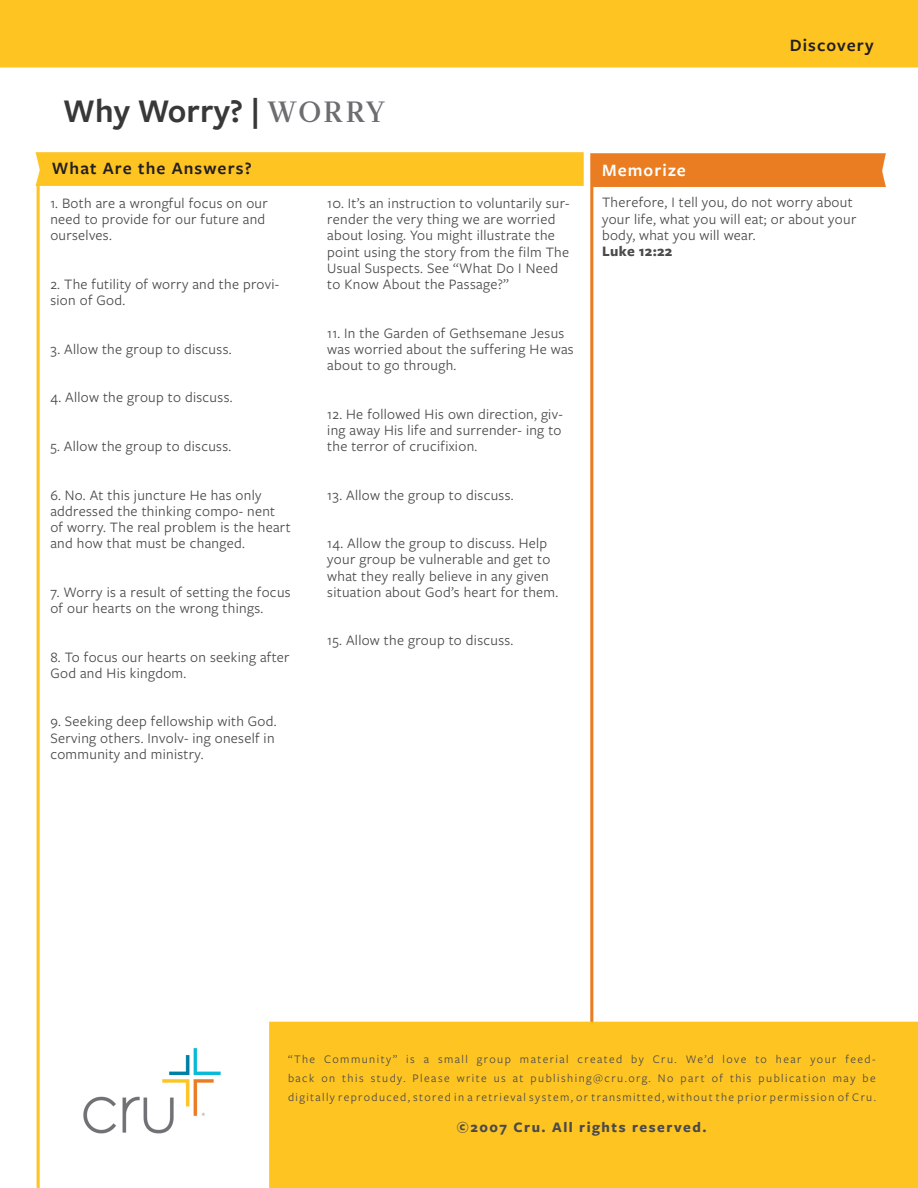
<style>
.page{position:relative;width:918px;height:1188px;background:#fff}
.page>*{position:absolute;margin:0;border:0;box-sizing:border-box;transform-origin:0 0}
.t1{font:600 34.35px "Freight Sans Pro";color:#383839}
.t2{font:600 18px "Freight Sans Pro";letter-spacing:.06em;color:#231f20}
.t3{font:600 18px "Freight Sans Pro";letter-spacing:.06em;color:#fff}
.t4{font:15px/16.2px "Freight Sans Pro";letter-spacing:.02em;color:#494a4b}
.t5{font:700 15px "Freight Sans Pro";letter-spacing:.1em;color:#494a4b}
.t6{font:12px/19.2px "Freight Sans Pro";letter-spacing:.12em;color:#494a4b}
.s1{font-family:"Leitura Roman 3";font-weight:400;font-size:29.25px;color:#6c6d70}
</style>
<div class="page">
<img style="left:0;top:0;width:918px;height:1188px">
<p class="t1" style="left:63px;top:88px;width:323px">Why Worry? | <span class="s1">WORRY</span></p>
<p class="t2" style="left:790px;top:33px;width:85px">Discovery</p>
<p class="t2" style="left:52px;top:156px;width:201px">What Are the Answers?</p>
<p class="t3" style="left:602px;top:158px;width:85px">Memorize</p>
<p class="t4" style="left:50px;top:194px;width:219px">1. Both are a wrongful focus on our need to provide for our future and ourselves.</p>
<p class="t4" style="left:50px;top:275px;width:230px">2. The futility of worry and the provi&shy;sion of God.</p>
<p class="t4" style="left:50px;top:340px;width:183px">3. Allow the group to discuss.</p>
<p class="t4" style="left:50px;top:389px;width:184px">4. Allow the group to discuss.</p>
<p class="t4" style="left:50px;top:437px;width:182px">5. Allow the group to discuss.</p>
<p class="t4" style="left:50px;top:486px;width:242px">6. No. At this juncture He has only addressed the thinking compo- nent of worry. The real problem is the heart and how that must be changed.</p>
<p class="t4" style="left:50px;top:583px;width:242px">7. Worry is a result of setting the focus of our hearts on the wrong things.</p>
<p class="t4" style="left:50px;top:648px;width:241px">8. To focus our hearts on seeking after<br>God and His kingdom.</p>
<p class="t4" style="left:50px;top:713px;width:228px">9. Seeking deep fellowship with God.<br>Serving others. Involv- ing oneself in community and ministry.</p>
<p class="t4" style="left:602px;top:194px;width:256px">Therefore, I tell you, do not worry about your life, what you will eat; or about your body, what you will wear.</p>
<p class="t5" style="left:602px;top:241px;width:72px">Luke 12:22</p>
<p class="t4" style="left:327px;top:194px;width:244px">10. It’s an instruction to voluntarily sur&shy;render the very thing we are worried about losing. You might illustrate the point using the story from the film The Usual Suspects. See “What Do I Need to Know About the Passage?”</p>
<p class="t4" style="left:327px;top:324px;width:248px">11. In the Garden of Gethsemane Jesus was worried about the suffering He was about to go through.</p>
<p class="t4" style="left:327px;top:405px;width:237px;text-align:justify">12. He followed His own direction, giv&shy;ing away His life and surrender- ing to the terror of crucifixion.</p>
<p class="t4" style="left:327px;top:486px;width:188px">13. Allow the group to discuss.</p>
<p class="t4" style="left:327px;top:535px;width:232px">14. Allow the group to discuss. Help your group be vulnerable and get to what they really believe in any given situation about God’s heart for them.</p>
<p class="t4" style="left:327px;top:632px;width:188px">15. Allow the group to discuss.</p>
<p class="t6" style="left:288px;top:1049px;width:589px">“The Community” is a small group material created by Cru. We’d love to hear your feed&shy;back on this study. Please write us at publishing@cru.org. No part of this publication may be</p>
<p class="t6" style="left:288px;top:1087px;width:589px">digitally reproduced, stored in a retrieval system, or transmitted, without the prior permission of Cru.</p>
<p class="t5" style="left:457px;top:1117px;width:251px">©2007 Cru. All rights reserved.</p>
</div>
